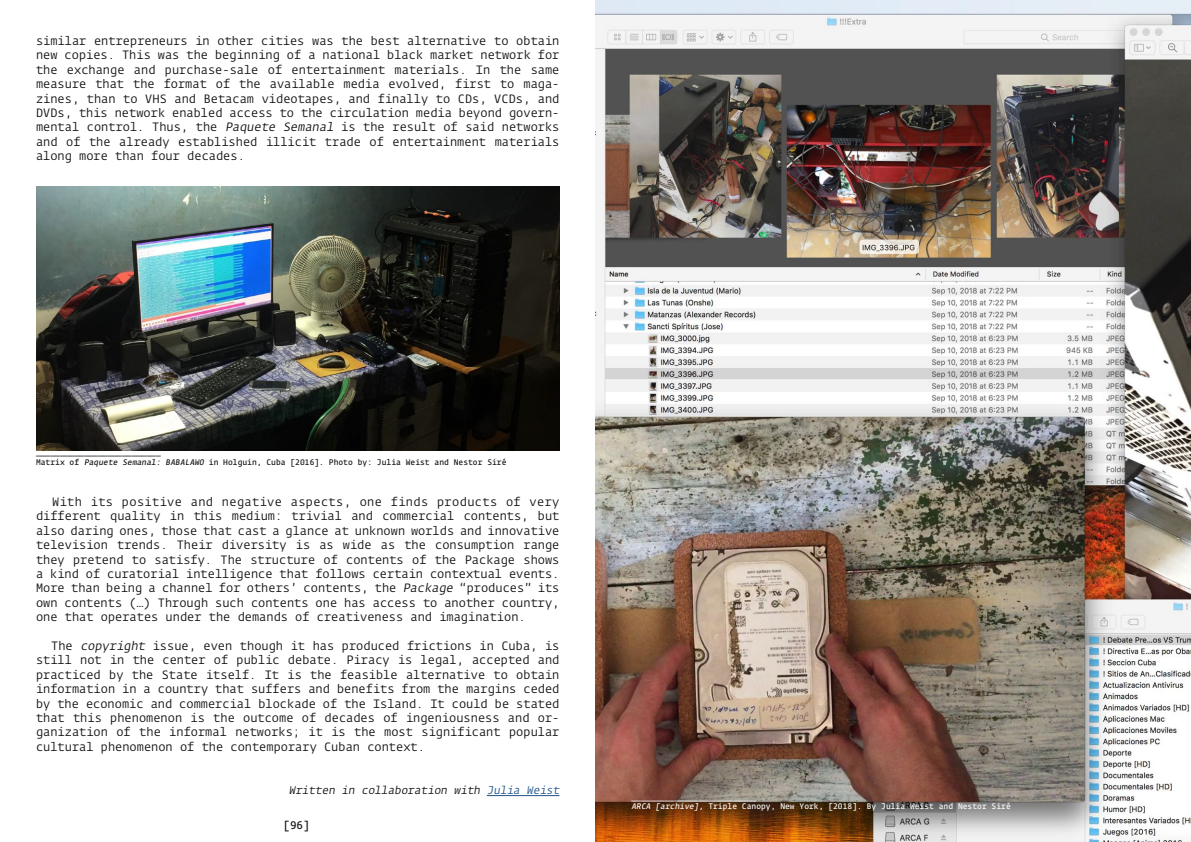
<style>
.page{position:relative;width:1191px;height:842px;background:#fff}
.page>*{position:absolute;margin:0;border:0;box-sizing:border-box;transform-origin:0 0}
.t1{font:12px/14.4px "Fedra Mono";color:#121212;text-align:justify}
.t2{font:italic 11px "Fedra Mono";color:#121212}
.t3{font:11px "Fedra Mono";color:#121212}
.t4{font:8px/9.6px "Fedra Mono";color:#121212}
.t5{font:8px/9.6px "Fedra Mono";color:#fff}
.s1{font-style:italic}
.s2{color:#1f548a}
</style>
<div class="page">
<hr style="left:487px;top:795px;width:72px;height:1px;background:#1f548a">
<img style="left:36px;top:187px;width:523px;height:263px">
<img style="left:595px;top:0;width:596px;height:842px">
<p class="t1" style="left:36px;top:34px;width:525px">similar entrepreneurs in other cities was the best alternative to obtain new copies. This was the beginning of a national black market network for the exchange and purchase-sale of entertainment materials. In the same measure that the format of the available media evolved, first to maga&shy;zines, than to VHS and Betacam videotapes, and finally to CDs, VCDs, and DVDs, this network enabled access to the circulation media beyond govern&shy;mental control. Thus, the <span class="s1">Paquete Semanal</span> is the result of said networks and of the already established illicit trade of entertainment materials along more than four decades.</p>
<p class="t4" style="left:36px;top:447px;width:472px">__________________________<br>Matrix of <span class="s1">Paquete Semanal: BABALAWO</span> in Holguin, Cuba [2016]. Photo by: Julia Weist and Nestor Siré</p>
<p class="t1" style="left:36px;top:494px;width:525px;text-indent:16px">With its positive and negative aspects, one finds products of very different quality in this medium: trivial and commercial contents, but also daring ones, those that cast a glance at unknown worlds and innovative television trends. Their diversity is as wide as the consumption range they pretend to satisfy. The structure of contents of the Package shows a kind of curatorial intelligence that follows certain contextual events.<br>More than being a channel for others’ contents, the <span class="s1">Package</span> “produces” its own contents (…) Through such contents one has access to another country, one that operates under the demands of creativeness and imagination.</p>
<p class="t1" style="left:36px;top:638px;width:525px;text-indent:15px">The <span class="s1">copyright</span> issue, even though it has produced frictions in Cuba, is still not in the center of public debate. Piracy is legal, accepted and practiced by the State itself. It is the feasible alternative to obtain information in a country that suffers and benefits from the margins ceded by the economic and commercial blockade of the Island. It could be stated that this phenomenon is the outcome of decades of ingeniousness and or&shy;ganization of the informal networks; it is the most significant popular cultural phenomenon of the contemporary Cuban context.</p>
<p class="t2" style="left:289px;top:783px;width:274px">Written in collaboration with <span class="s2">Julia Weist</span></p>
<p class="t3" style="left:283px;top:819px;width:28px">[96]</p>
<p class="t5" style="left:631px;top:792px;width:381px">__________________________<br><span class="s1">ARCA [archive],</span> Triple Canopy, New York, [2018]. By Julia Weist and Nestor Siré</p>
</div>
